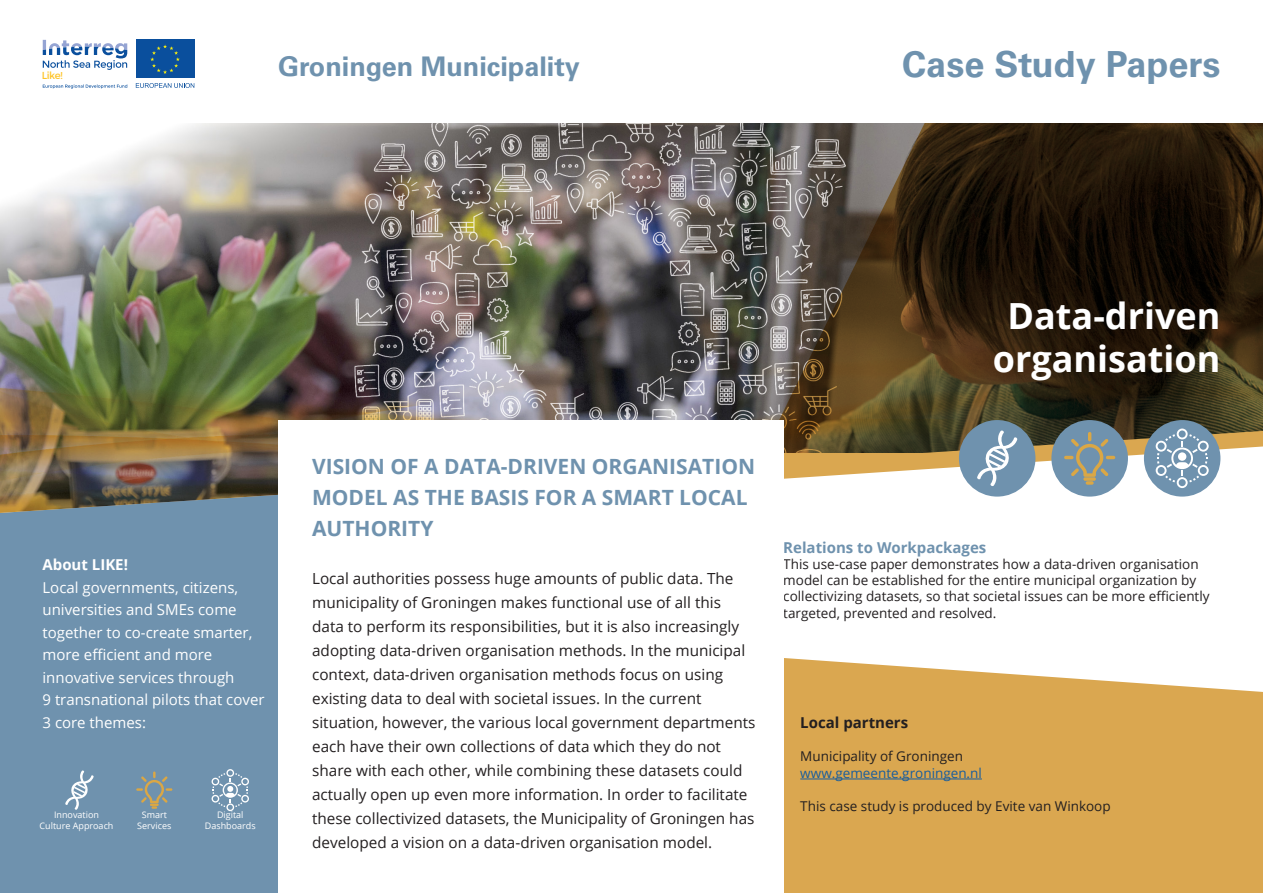
<style>
.page{position:relative;width:1263px;height:893px;background:#fff}
.page>*{position:absolute;margin:0;border:0;box-sizing:border-box;transform-origin:0 0}
.TITEL{font:700 36px "Open Sans";color:#fff}
.TITEL-2{font:700 36px "Univers";color:#6f92ae}
.INLEIDING{font:700 27px "Univers";color:#6f92ae}
.KOP{font:700 21px/30.6px "Open Sans";color:#6f92ae}
.INLEIDING-2{font:15.3px/24px "Open Sans";color:#231f20}
.INLEIDING-3{font:15px/22.5px "Open Sans";color:#fff}
.SUBKOP_INLEIDING{font:700 15px "Open Sans";color:#6f92ae}
.SUBKOP_INLEIDING-2{font:700 15px "Open Sans";color:#231f20}
.SUBKOP_INLEIDING-3{font:700 15px "Open Sans";color:#fff}
.INLEIDING-4{font:13.5px/16.2px "Open Sans";color:#231f20}
.INLEIDING-5{font:13.5px "Open Sans";color:#175d9e}
.t1{font:10.05px "Montserrat";color:#fec427}
.t2{font:9px/10.8px "Open Sans";color:#fff;text-align:center}
</style>
<div class="page">
<div style="left:0;top:481px;width:298px;height:412px;background:#6f92ae"></div>
<img style="left:0;top:123px;width:749px;height:390px">
<svg style="left:784px;top:658px;width:479px;height:235px;background:#dcad5c"></svg>
<hr style="left:800px;top:779px;width:182px;height:1px;background:#175d9e">
<svg style="left:749px;top:123px;width:514px;height:358px;background:#443826"></svg>
<div style="left:959px;top:420px;width:76px;height:77px;background:#6f92ae;border-radius:50%"></div>
<div style="left:278px;top:420px;width:505px;height:473px;background:#fff"></div>
<div style="left:1051px;top:420px;width:77px;height:77px;background:#6f92ae;border-radius:50%"></div>
<div style="left:1144px;top:420px;width:76px;height:77px;background:#6f92ae;border-radius:50%"></div>
<svg style="left:977px;top:430px;width:40px;height:56px"></svg>
<svg style="left:1064px;top:432px;width:51px;height:53px"></svg>
<svg style="left:1156px;top:429px;width:53px;height:59px"></svg>
<div style="left:1178px;top:452px;width:8px;height:9px;background:#fff;border-radius:50%"></div>
<svg style="left:65px;top:770px;width:29px;height:40px"></svg>
<svg style="left:136px;top:771px;width:36px;height:38px"></svg>
<svg style="left:212px;top:769px;width:37px;height:42px"></svg>
<svg style="left:43px;top:84px;width:84px;height:5px"></svg>
<svg style="left:43px;top:40px;width:84px;height:30px"></svg>
<div style="left:136px;top:40px;width:58px;height:38px;background:#0a4f9d"></div>
<svg style="left:150px;top:45px;width:30px;height:29px"></svg>
<svg style="left:136px;top:83px;width:58px;height:5px"></svg>
<p class="t1" style="left:42px;top:67px;width:22px">Like!</p>
<p class="INLEIDING" style="left:278px;top:51px;width:303px">Groningen Municipality</p>
<p class="TITEL-2" style="left:902px;top:43px;width:320px">Case Study Papers</p>
<p class="SUBKOP_INLEIDING-3" style="left:43px;top:554px;width:87px">About LIKE!</p>
<p class="INLEIDING-3" style="left:43px;top:576px;width:211px">Local governments, citizens, universities and SMEs come together to co-create smarter, more efficient and more innovative services through</p>
<p class="INLEIDING-3" style="left:43px;top:688px;width:224px">9 transnational pilots that cover<br>3 core themes:</p>
<p class="t2" style="left:40px;top:809px;width:75px">Innovation<br>Culture Approach</p>
<p class="t2" style="left:142px;top:809px;width:27px">Smart</p>
<p class="t2" style="left:137px;top:820px;width:36px">Services</p>
<p class="t2" style="left:217px;top:809px;width:28px">Digital</p>
<p class="t2" style="left:205px;top:820px;width:52px">Dashboards</p>
<p class="TITEL" style="left:1007px;top:290px;width:214px">Data-driven</p>
<p class="TITEL" style="left:993px;top:333px;width:229px">organisation</p>
<p class="KOP" style="left:312px;top:451px;width:445px">VISION OF A DATA-DRIVEN ORGANISATION<br>MODEL AS THE BASIS FOR A SMART LOCAL<br>AUTHORITY</p>
<p class="INLEIDING-2" style="left:312px;top:566px;width:445px">Local authorities possess huge amounts of public data. The municipality of Groningen makes functional use of all this data to perform its responsibilities, but it is also increasingly adopting data-driven organisation methods. In the municipal context, data-driven organisation methods focus on using existing data to deal with societal issues. In the current situation, however, the various local government departments each have their own collections of data which they do not share with each other, while combining these datasets could actually open up even more information. In order to facilitate these collectivized datasets, the Municipality of Groningen has developed a vision on a data-driven organisation model.</p>
<p class="SUBKOP_INLEIDING" style="left:783px;top:537px;width:204px">Relations to Workpackages</p>
<p class="INLEIDING-4" style="left:783px;top:556px;width:428px">This use-case paper demonstrates how a data-driven organisation model can be established for the entire municipal organization by collectivizing datasets, so that societal issues can be more efficiently targeted, prevented and resolved.</p>
<p class="SUBKOP_INLEIDING-2" style="left:800px;top:712px;width:109px">Local partners</p>
<p class="INLEIDING-4" style="left:800px;top:748px;width:164px">Municipality of Groningen</p>
<p class="INLEIDING-5" style="left:800px;top:764px;width:183px">www.gemeente.groningen.nl</p>
<p class="INLEIDING-4" style="left:800px;top:798px;width:312px">This case study is produced by Evite van Winkoop</p>
</div>
